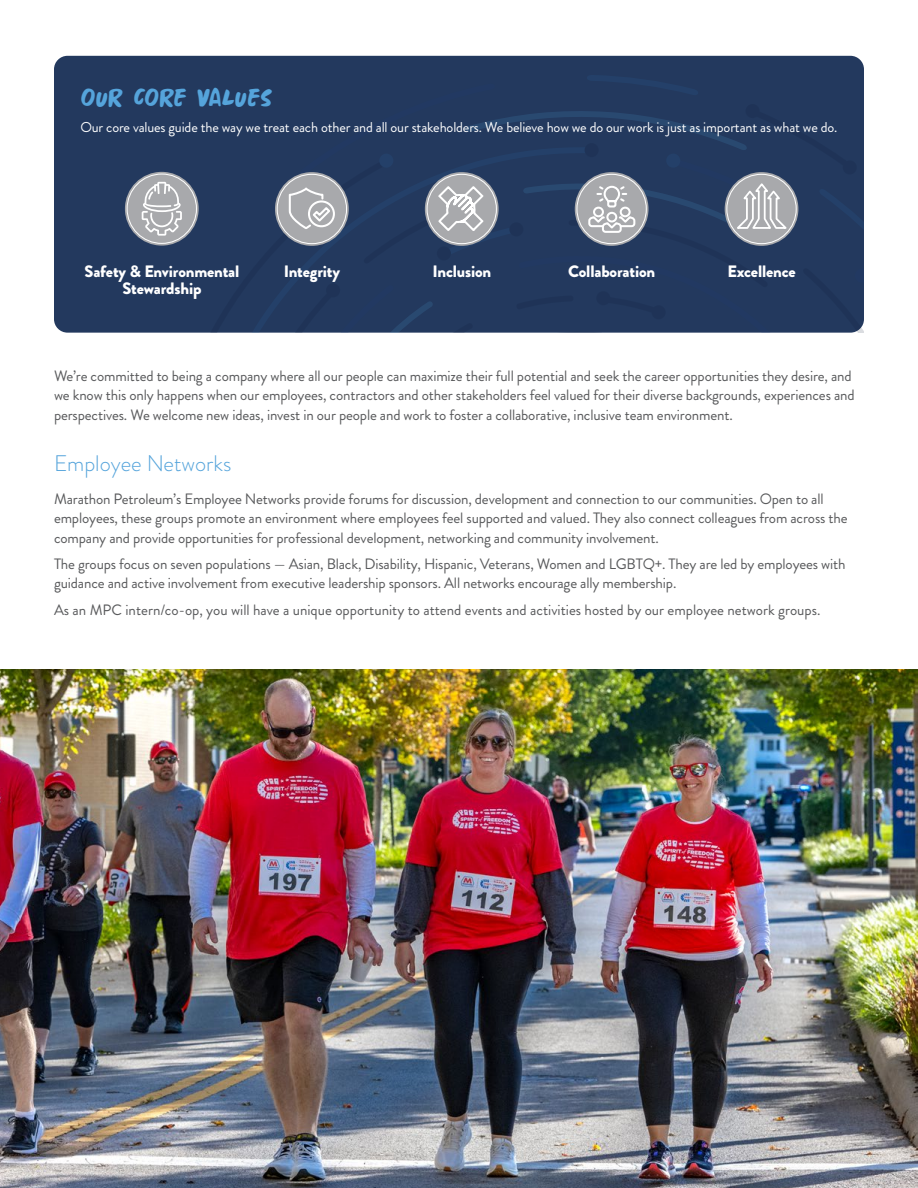
<style>
.page{position:relative;width:918px;height:1188px;background:#fff}
.page>*{position:absolute;margin:0;border:0;box-sizing:border-box;transform-origin:0 0}
.t1{font:30px "Springwood Brush";letter-spacing:-.01em;color:#55a4db}
.t2{font:300 22.5px "Brandon Grotesque";color:#55a4db}
.t3{font:900 16.5px/17.5px "Brandon Grotesque";letter-spacing:-.01em;color:#fff;text-align:center}
.t4{font:15px/19.5px "Brandon Grotesque";letter-spacing:-.01em;color:#58595b}
.t5{font:14.25px "Brandon Grotesque";letter-spacing:-.01em;color:#fff}
</style>
<div class="page">
<div style="left:54px;top:56px;width:810px;height:277px;background:#23395e;border-radius:14px"></div>
<svg style="left:194px;top:75px;width:670px;height:258px"></svg>
<div style="left:277px;top:174px;width:70px;height:70px;border:1px solid #fff;border-radius:50%"></div>
<svg style="left:125px;top:172px;width:74px;height:74px;background:#aaacb0"></svg>
<div style="left:127px;top:174px;width:70px;height:70px;border:1px solid #fff;border-radius:50%"></div>
<svg style="left:142px;top:182px;width:40px;height:54px;background:#bdbec0"></svg>
<img style="left:0;top:670px;width:918px;height:518px">
<h1 class="t1" style="left:80px;top:81px;width:194px">OUR CORE VALUES</h1>
<p class="t5" style="left:80px;top:117px;width:759px">Our core values guide the way we treat each other and all our stakeholders. We believe how we do our work is just as important as what we do.</p>
<p class="t3" style="left:85px;top:263px;width:156px">Safety &amp; Environmental<br>Stewardship</p>
<p class="t3" style="left:284px;top:263px;width:58px">Integrity</p>
<p class="t3" style="left:432px;top:263px;width:60px">Inclusion</p>
<p class="t3" style="left:568px;top:263px;width:89px">Collaboration</p>
<p class="t3" style="left:727px;top:263px;width:70px">Excellence</p>
<p class="t4" style="left:54px;top:366px;width:802px">We’re committed to being a company where all our people can maximize their full potential and seek the career opportunities they desire, and we know this only happens when our employees, contractors and other stakeholders feel valued for their diverse backgrounds, experiences and perspectives. We welcome new ideas, invest in our people and work to foster a collaborative, inclusive team environment.</p>
<h2 class="t2" style="left:54px;top:447px;width:179px">Employee Networks</h2>
<p class="t4" style="left:54px;top:489px;width:795px">Marathon Petroleum’s Employee Networks provide forums for discussion, development and connection to our communities. Open to all employees, these groups promote an environment where employees feel supported and valued. They also connect colleagues from across the company and provide opportunities for professional development, networking and community involvement.</p>
<p class="t4" style="left:54px;top:554px;width:793px">The groups focus on seven populations — Asian, Black, Disability, Hispanic, Veterans, Women and LGBTQ+. They are led by employees with guidance and active involvement from executive leadership sponsors. All networks encourage ally membership.</p>
<p class="t4" style="left:54px;top:600px;width:768px">As an MPC intern/co-op, you will have a unique opportunity to attend events and activities hosted by our employee network groups.</p>
</div>
